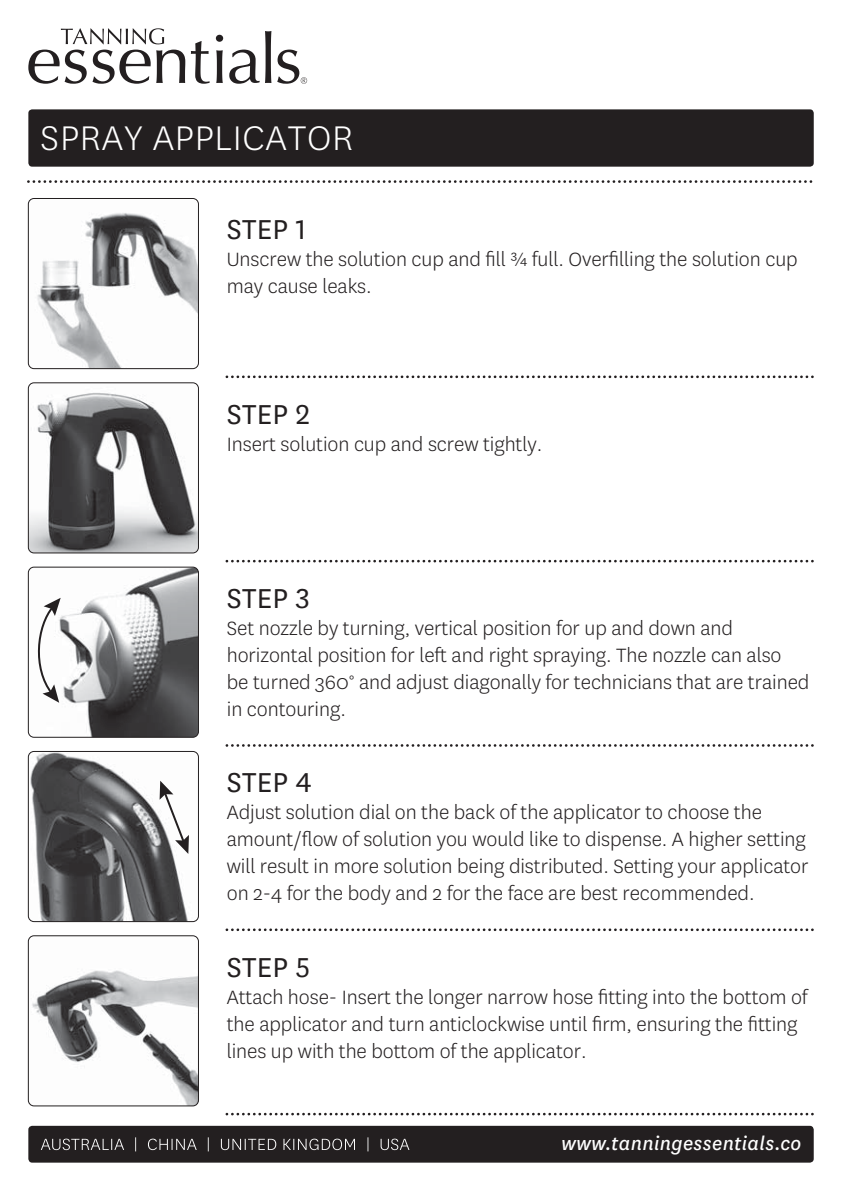
<style>
.page{position:relative;width:842px;height:1191px;background:#fff}
.page>*{position:absolute;margin:0;border:0;box-sizing:border-box;transform-origin:0 0}
.t1{font:300 40px "National";letter-spacing:.02em;color:#fff}
.t2{font:32px "National";letter-spacing:.01em;color:#231f20}
.t3{font:300 22.4px/27px "National";letter-spacing:-.005em;color:#231f20}
.t4{font:italic 21.6px "National";letter-spacing:.02em;color:#fff}
</style>
<div class="page">
<img style="left:28px;top:935px;width:170px;height:171px;border-radius:6px">
<div style="left:28px;top:935px;width:171px;height:171px;border:1px solid #231f20;border-radius:6px"></div>
<img style="left:28px;top:198px;width:170px;height:170px;border-radius:6px">
<div style="left:28px;top:198px;width:171px;height:171px;border:1px solid #231f20;border-radius:6px"></div>
<img style="left:28px;top:383px;width:170px;height:170px;border-radius:6px">
<div style="left:28px;top:382px;width:171px;height:171px;border:1px solid #231f20;border-radius:6px"></div>
<img style="left:28px;top:567px;width:170px;height:170px;border-radius:6px">
<div style="left:28px;top:566px;width:171px;height:172px;border:1px solid #231f20;border-radius:6px"></div>
<img style="left:28px;top:751px;width:170px;height:170px;border-radius:6px">
<div style="left:28px;top:751px;width:171px;height:171px;border:1px solid #231f20;border-radius:6px"></div>
<svg style="left:61px;top:28px;width:103px;height:16px"></svg>
<svg style="left:28px;top:50px;width:157px;height:34px"></svg>
<svg style="left:191px;top:41px;width:19px;height:43px"></svg>
<svg style="left:216px;top:35px;width:7px;height:7px"></svg>
<svg style="left:216px;top:50px;width:7px;height:33px"></svg>
<svg style="left:229px;top:31px;width:42px;height:53px"></svg>
<svg style="left:277px;top:50px;width:30px;height:34px"></svg>
<div style="left:28px;top:109px;width:786px;height:58px;background:#231f20;border-radius:4px"></div>
<svg style="left:28px;top:180px;width:785px;height:3px"></svg>
<div style="left:28px;top:1125px;width:786px;height:37px;background:#231f20;border-radius:4px"></div>
<svg style="left:41px;top:1137px;width:368px;height:14px"></svg>
<svg style="left:32px;top:598px;width:29px;height:105px"></svg>
<svg style="left:160px;top:780px;width:29px;height:74px"></svg>
<svg style="left:227px;top:375px;width:587px;height:3px"></svg>
<svg style="left:227px;top:560px;width:587px;height:2px"></svg>
<svg style="left:227px;top:744px;width:587px;height:3px"></svg>
<svg style="left:227px;top:928px;width:587px;height:3px"></svg>
<svg style="left:227px;top:1112px;width:587px;height:3px"></svg>
<h1 class="t1" style="left:41px;top:121px;width:314px">SPRAY APPLICATOR</h1>
<h2 class="t2" style="left:227px;top:209px;width:81px">STEP 1</h2>
<p class="t3" style="left:227px;top:247px;width:572px">Unscrew the solution cup and fill ¾ full. Overfilling the solution cup may cause leaks.</p>
<h2 class="t2" style="left:227px;top:394px;width:85px">STEP 2</h2>
<p class="t3" style="left:227px;top:432px;width:317px">Insert solution cup and screw tightly.</p>
<h2 class="t2" style="left:227px;top:578px;width:84px">STEP 3</h2>
<p class="t3" style="left:227px;top:616px;width:584px">Set nozzle by turning, vertical position for up and down and horizontal position for left and right spraying. The nozzle can also<br>be turned 360° and adjust diagonally for technicians that are trained in contouring.</p>
<h2 class="t2" style="left:227px;top:762px;width:86px">STEP 4</h2>
<p class="t3" style="left:227px;top:800px;width:583px">Adjust solution dial on the back of the applicator to choose the amount/flow of solution you would like to dispense. A higher setting will result in more solution being distributed. Setting your applicator on 2-4 for the body and 2 for the face are best recommended.</p>
<h2 class="t2" style="left:227px;top:946px;width:85px">STEP 5</h2>
<p class="t3" style="left:227px;top:984px;width:582px">Attach hose- Insert the longer narrow hose fitting into the bottom of the applicator and turn anticlockwise until firm, ensuring the fitting lines up with the bottom of the applicator.</p>
<p class="t4" style="left:561px;top:1135px;width:241px">www.tanningessentials.co</p>
</div>
